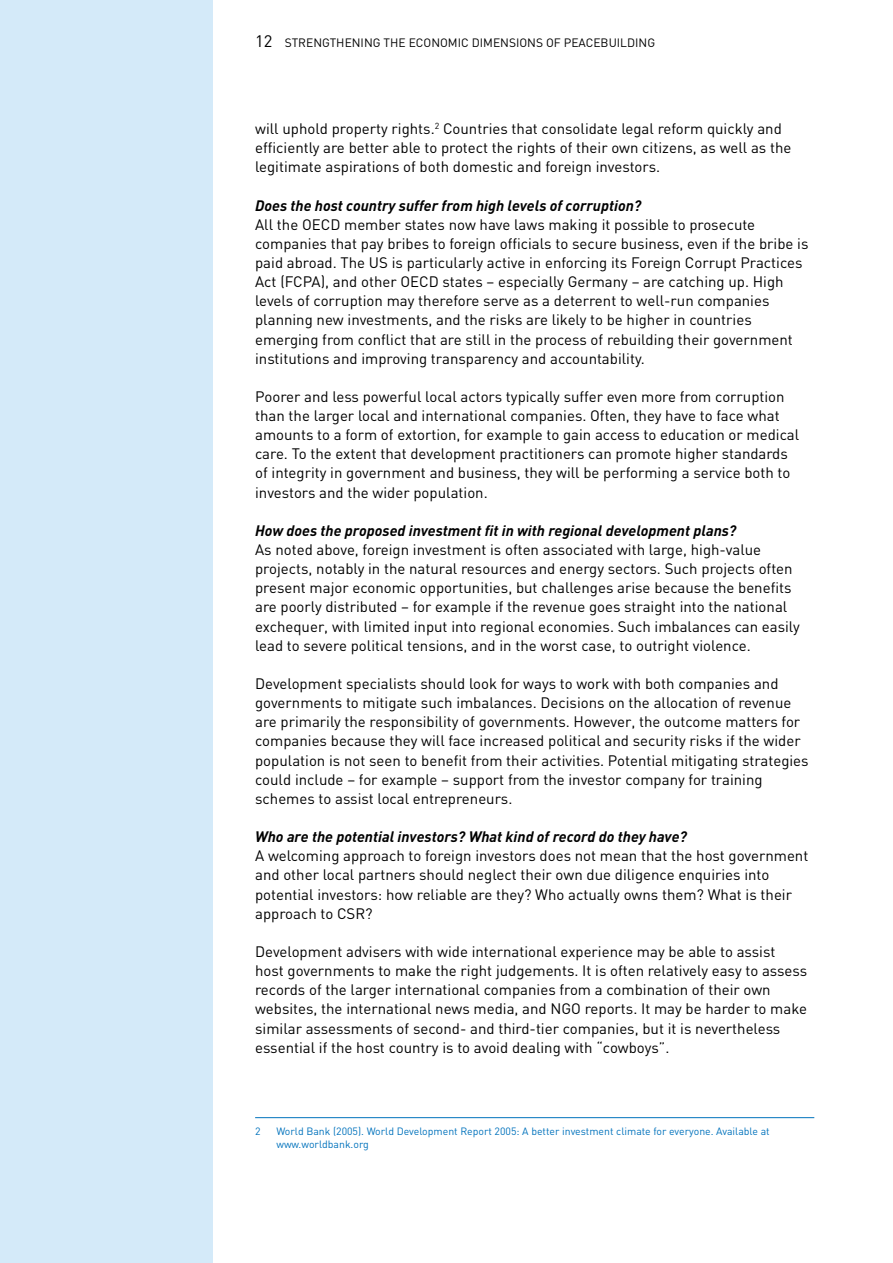
<style>
.page{position:relative;width:893px;height:1263px;background:#fff}
.page>*{position:absolute;margin:0;border:0;box-sizing:border-box;transform-origin:0 0}
.t1{font:15px/19.2px "DIN";color:#000}
.t2{font:italic 700 15px "DIN";color:#000}
.t3{font:12px "DIN";color:#000}
.t4{font:10.5px/13.5px "DIN";color:#0072bc}
.s1{font-size:16.5px}
</style>
<div class="page">
<div style="left:0;top:0;width:213px;height:1263px;background:#d4eaf9"></div>
<hr style="left:255px;top:1117px;width:559px;height:1px;background:#0072bc">
<p class="t3" style="left:255px;top:36px;width:402px"><span class="s1">12</span> STRENGTHENING THE ECONOMIC DIMENSIONS OF PEACEBUILDING</p>
<p class="t1" style="left:255px;top:119px;width:538px">will uphold property rights.<sup>2</sup> Countries that consolidate legal reform quickly and efficiently are better able to protect the rights of their own citizens, as well as the legitimate aspirations of both domestic and foreign investors.</p>
<p class="t2" style="left:255px;top:195px;width:388px">Does the host country suffer from high levels of corruption?</p>
<p class="t1" style="left:255px;top:214px;width:555px">All the OECD member states now have laws making it possible to prosecute companies that pay bribes to foreign officials to secure business, even if the bribe is paid abroad. The US is particularly active in enforcing its Foreign Corrupt Practices Act (FCPA), and other OECD states – especially Germany – are catching up. High levels of corruption may therefore serve as a deterrent to well-run companies planning new investments, and the risks are likely to be higher in countries emerging from conflict that are still in the process of rebuilding their government institutions and improving transparency and accountability.</p>
<p class="t1" style="left:255px;top:387px;width:546px">Poorer and less powerful local actors typically suffer even more from corruption than the larger local and international companies. Often, they have to face what amounts to a form of extortion, for example to gain access to education or medical care. To the extent that development practitioners can promote higher standards of integrity in government and business, they will be performing a service both to investors and the wider population.</p>
<p class="t2" style="left:255px;top:521px;width:483px">How does the proposed investment fit in with regional development plans?</p>
<p class="t1" style="left:255px;top:540px;width:546px">As noted above, foreign investment is often associated with large, high-value projects, notably in the natural resources and energy sectors. Such projects often present major economic opportunities, but challenges arise because the benefits are poorly distributed – for example if the revenue goes straight into the national exchequer, with limited input into regional economies. Such imbalances can easily lead to severe political tensions, and in the worst case, to outright violence.</p>
<p class="t1" style="left:255px;top:674px;width:555px">Development specialists should look for ways to work with both companies and governments to mitigate such imbalances. Decisions on the allocation of revenue are primarily the responsibility of governments. However, the outcome matters for companies because they will face increased political and security risks if the wider population is not seen to benefit from their activities. Potential mitigating strategies could include – for example – support from the investor company for training schemes to assist local entrepreneurs.</p>
<p class="t2" style="left:255px;top:827px;width:433px">Who are the potential investors? What kind of record do they have?</p>
<p class="t1" style="left:255px;top:846px;width:555px">A welcoming approach to foreign investors does not mean that the host government and other local partners should neglect their own due diligence enquiries into potential investors: how reliable are they? Who actually owns them? What is their approach to CSR?</p>
<p class="t1" style="left:255px;top:942px;width:553px">Development advisers with wide international experience may be able to assist host governments to make the right judgements. It is often relatively easy to assess records of the larger international companies from a combination of their own websites, the international news media, and NGO reports. It may be harder to make similar assessments of second- and third-tier companies, but it is nevertheless essential if the host country is to avoid dealing with “cowboys”.</p>
<p class="t4" style="left:255px;top:1124px;width:7px">2</p>
<p class="t4" style="left:276px;top:1124px;width:495px">World Bank (2005). World Development Report 2005: A better investment climate for everyone. Available at www.worldbank.org</p>
</div>
